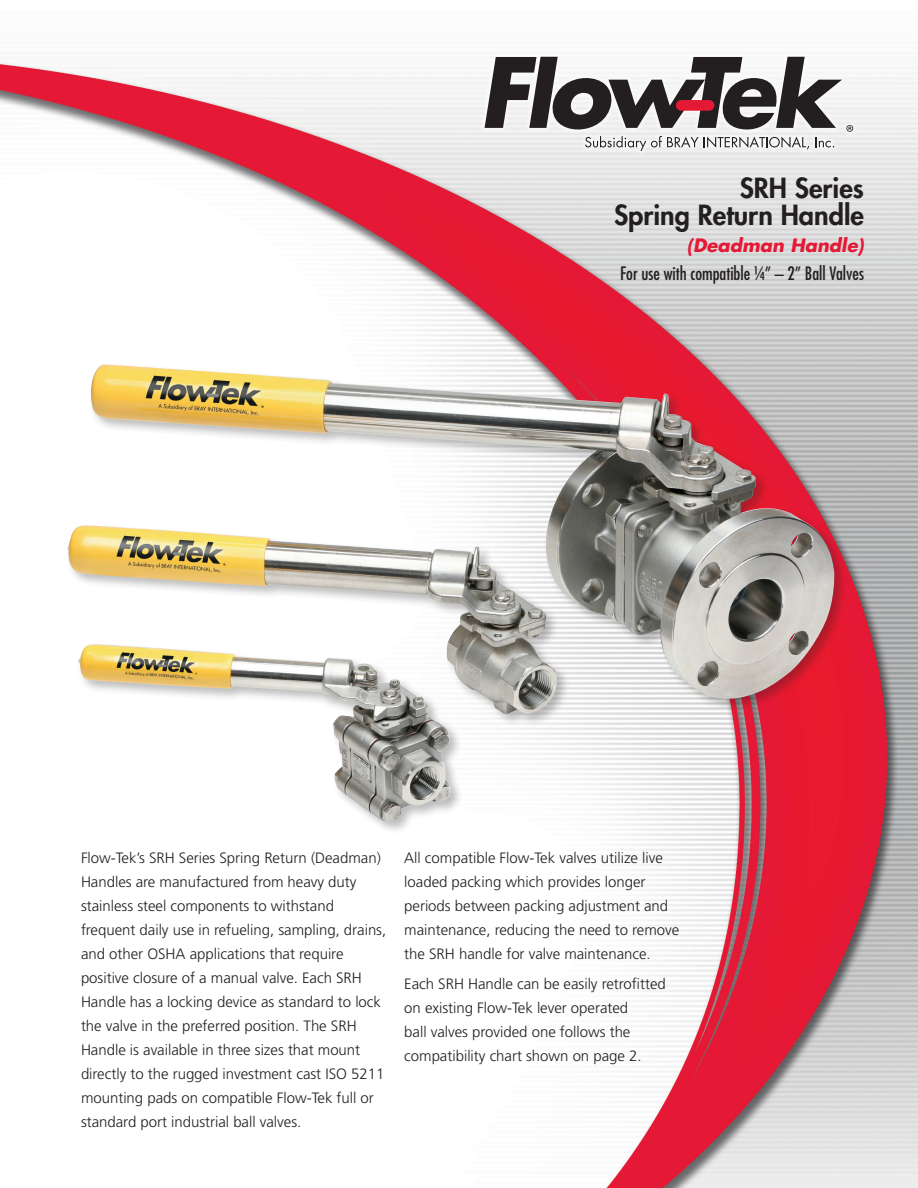
<style>
.page{position:relative;width:918px;height:1188px;background:#fff}
.page>*{position:absolute;margin:0;border:0;box-sizing:border-box;transform-origin:0 0}
.t1{font:800 27px "Futura";color:#231f20}
.t2{font:condensed 18px "Futura";color:#231f20}
.t3{font:italic 700 18px "Futura";color:#e41936}
.t4{font:300 15px/24px "Frutiger";color:#231f20}
</style>
<div class="page">
<img style="left:0;top:62px;width:918px;height:1126px">
<div style="left:65px;top:362px;width:783px;height:473px;background:#231f20;opacity:.3"></div>
<img style="left:67px;top:364px;width:768px;height:350px">
<div style="left:479px;top:51px;width:380px;height:106px;background:#fff;opacity:.75"></div>
<svg style="left:485px;top:57px;width:368px;height:94px"></svg>
<p class="t1" style="left:740px;top:170px;width:126px">SRH Series</p>
<p class="t1" style="left:614px;top:197px;width:251px">Spring Return Handle</p>
<p class="t3" style="left:687px;top:233px;width:179px">(Deadman Handle)</p>
<p class="t2" style="left:620px;top:262px;width:245px">For use with compatible ¼” – 2” Ball Valves</p>
<p class="t4" style="left:81px;top:846px;width:307px">Flow-Tek’s SRH Series Spring Return (Deadman)<br>Handles are manufactured from heavy duty stainless steel components to withstand frequent daily use in refueling, sampling, drains, and other OSHA applications that require positive closure of a manual valve. Each SRH Handle has a locking device as standard to lock the valve in the preferred position. The SRH Handle is available in three sizes that mount directly to the rugged investment cast ISO 5211 mounting pads on compatible Flow‑Tek full or standard port industrial ball valves.</p>
<p class="t4" style="left:404px;top:846px;width:277px">All compatible Flow-Tek valves utilize live loaded packing which provides longer periods between packing adjustment and maintenance, reducing the need to remove the SRH handle for valve maintenance.</p>
<p class="t4" style="left:404px;top:972px;width:263px">Each SRH Handle can be easily retrofitted on existing Flow-Tek lever operated<br>ball valves provided one follows the compatibility chart shown on page 2.</p>
</div>
